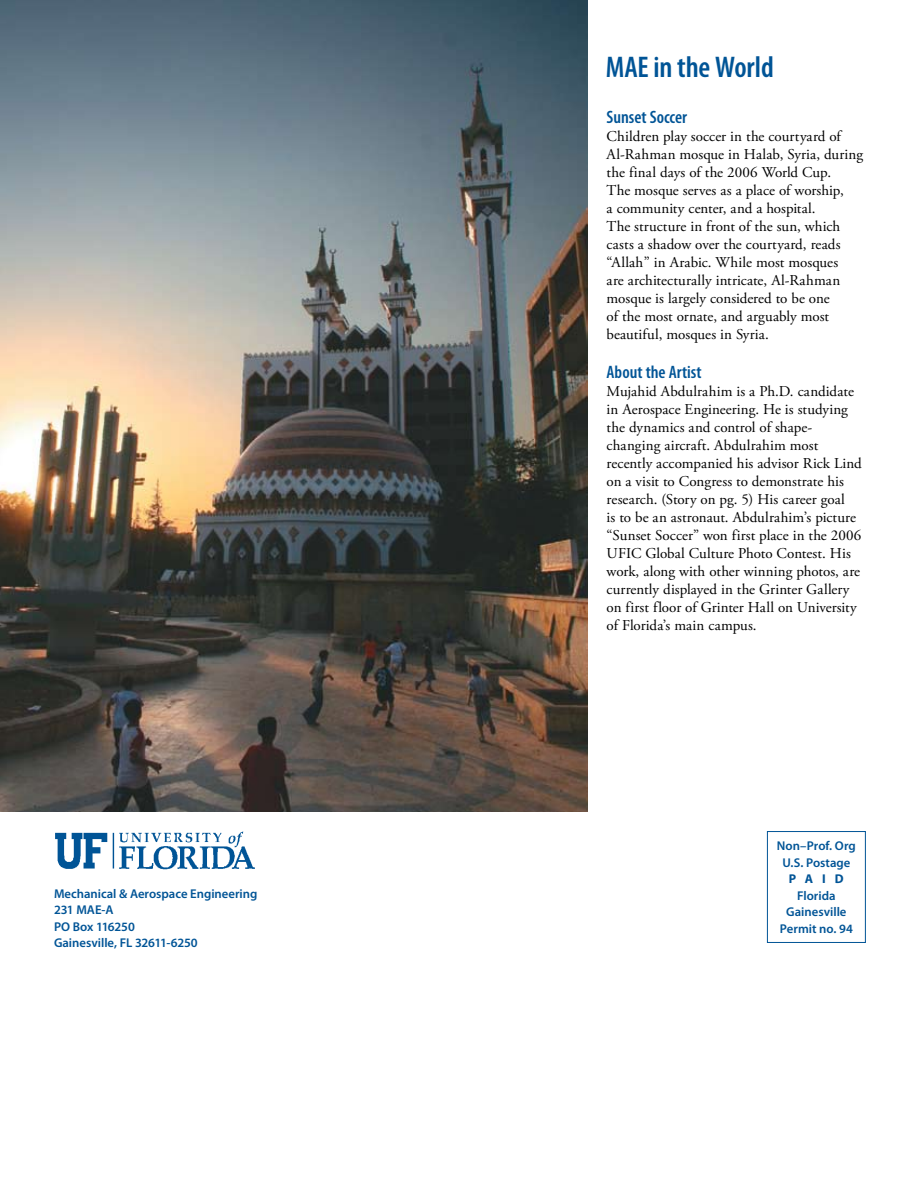
<style>
.page{position:relative;width:918px;height:1188px;background:#fff}
.page>*{position:absolute;margin:0;border:0;box-sizing:border-box;transform-origin:0 0}
.t1{font:600 condensed 30px "Myriad Pro";letter-spacing:-.005em;color:#005496}
.t2{font:600 condensed 18px "Myriad Pro";color:#005496}
.t3{font:15px/18px "Adobe Garamond Pro";letter-spacing:.005em;color:#000}
.t4{font:600 12.75px/16.5px "Myriad Pro";letter-spacing:-.005em;color:#005496;text-align:center}
.t5{font:700 12.75px "Myriad Pro";color:#005496}
</style>
<div class="page">
<div style="left:767px;top:831px;width:99px;height:112px;border:1px solid #005496"></div>
<img style="left:0;top:0;width:588px;height:811px">
<img style="left:55px;top:831px;width:200px;height:38px">
<p class="t4" style="left:54px;top:885px;width:205px;text-align:left">Mechanical &amp; Aerospace Engineering<br>231 MAE-A<br>PO Box 116250<br>Gainesville, FL 32611-6250</p>
<h1 class="t1" style="left:606px;top:48px;width:169px">MAE in the World</h1>
<p class="t2" style="left:607px;top:105px;width:82px">Sunset Soccer</p>
<p class="t3" style="left:607px;top:127px;width:258px">Children play soccer in the courtyard of Al-Rahman mosque in Halab, Syria, during the final days of the 2006 World Cup.<br>The mosque serves as a place of worship,<br>a community center, and a hospital.<br>The structure in front of the sun, which casts a shadow over the courtyard, reads “Allah” in Arabic. While most mosques<br>are architecturally intricate, Al-Rahman mosque is largely considered to be one<br>of the most ornate, and arguably most beautiful, mosques in Syria.</p>
<p class="t2" style="left:607px;top:361px;width:96px">About the Artist</p>
<p class="t3" style="left:607px;top:383px;width:257px">Mujahid Abdulrahim is a Ph.D. candidate in Aerospace Engineering. He is studying the dynamics and control of shape&shy;changing aircraft. Abdulrahim most recently accompanied his advisor Rick Lind on a visit to Congress to demonstrate his research. (Story on pg. 5) His career goal<br>is to be an astronaut. Abdulrahim’s picture “Sunset Soccer” won first place in the 2006<br>UFIC Global Culture Photo Contest. His work, along with other winning photos, are currently displayed in the Grinter Gallery on first floor of Grinter Hall on University of Florida’s main campus.</p>
<p class="t4" style="left:777px;top:838px;width:80px">Non–Prof. Org<br>U.S. Postage</p>
<p class="t5" style="left:789px;top:871px;width:56px">PAID</p>
<p class="t4" style="left:780px;top:887px;width:74px">Florida<br>Gainesville<br>Permit no. 94</p>
</div>
